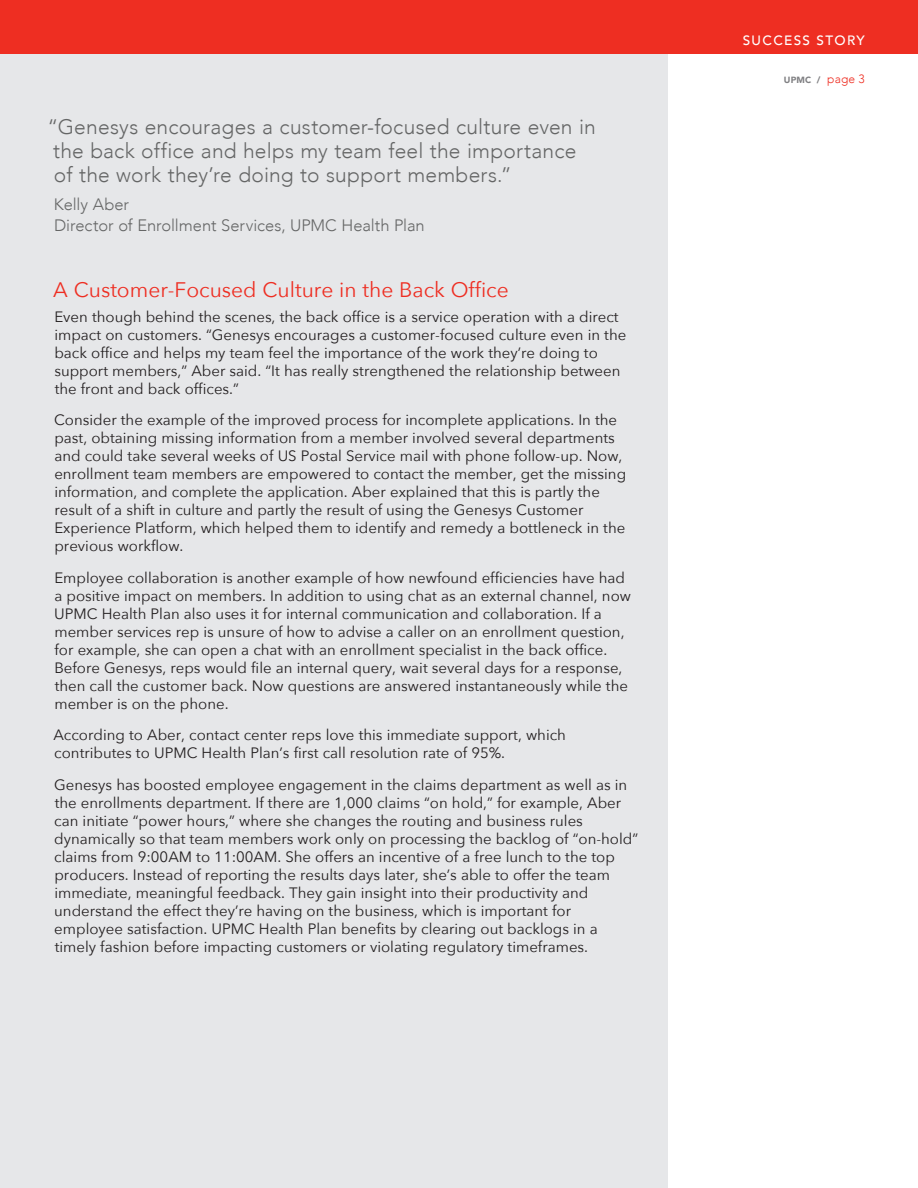
<style>
.page{position:relative;width:918px;height:1188px;background:#fff}
.page>*{position:absolute;margin:0;border:0;box-sizing:border-box;transform-origin:0 0}
.t1{font:300 21px/24px "Avenir";letter-spacing:.01em;color:#656666}
.t2{font:21px "Avenir Next";color:#ee2e22}
.t3{font:300 16.5px/21px "Avenir";letter-spacing:-.005em;color:#656666}
.t4{font:15px/18px "Avenir Next";color:#231f20}
.t5{font:500 13.5px "Avenir";letter-spacing:.1em;color:#fff}
.t6{font:900 9px "Avenir";color:#808083}
.s1{font-weight:300;font-size:12px;color:#ee2e22}
</style>
<div class="page">
<div style="left:0;top:54px;width:668px;height:1134px;background:#e6e7e9"></div>
<div style="left:0;top:0;width:918px;height:54px;background:#ee2e22"></div>
<h1 class="t1" style="left:48px;top:115px;width:550px">“Genesys encourages a customer-focused culture even in the back office and helps my team feel the importance<br>of the work they’re doing to support members.”</h1>
<p class="t3" style="left:54px;top:193px;width:372px">Kelly Aber<br>Director of Enrollment Services, UPMC Health Plan</p>
<h1 class="t2" style="left:53px;top:272px;width:457px">A Customer-Focused Culture in the Back Office</h1>
<p class="t4" style="left:54px;top:307px;width:573px">Even though behind the scenes, the back office is a service operation with a direct impact on customers. “Genesys encourages a customer-focused culture even in the back office and helps my team feel the importance of the work they’re doing to support members,” Aber said. “It has really strengthened the relationship between the front and back offices.”</p>
<p class="t4" style="left:54px;top:411px;width:574px">Consider the example of the improved process for incomplete applications. In the past, obtaining missing information from a member involved several departments and could take several weeks of US Postal Service mail with phone follow-up. Now, enrollment team members are empowered to contact the member, get the missing information, and complete the application. Aber explained that this is partly the result of a shift in culture and partly the result of using the Genesys Customer Experience Platform, which helped them to identify and remedy a bottleneck in the previous workflow.</p>
<p class="t4" style="left:54px;top:568px;width:578px">Employee collaboration is another example of how newfound efficiencies have had a positive impact on members. In addition to using chat as an external channel, now UPMC Health Plan also uses it for internal communication and collaboration. If a member services rep is unsure of how to advise a caller on an enrollment question, for example, she can open a chat with an enrollment specialist in the back office.<br>Before Genesys, reps would file an internal query, wait several days for a response, then call the customer back. Now questions are answered instantaneously while the member is on the phone.</p>
<p class="t4" style="left:53px;top:726px;width:514px">According to Aber, contact center reps love this immediate support, which contributes to UPMC Health Plan’s first call resolution rate of 95%.</p>
<p class="t4" style="left:54px;top:775px;width:586px">Genesys has boosted employee engagement in the claims department as well as in the enrollments department. If there are 1,000 claims “on hold,” for example, Aber can initiate “power hours,” where she changes the routing and business rules dynamically so that team members work only on processing the backlog of “on-hold” claims from 9:00AM to 11:00AM. She offers an incentive of a free lunch to the top producers. Instead of reporting the results days later, she’s able to offer the team immediate, meaningful feedback. They gain insight into their productivity and understand the effect they’re having on the business, which is important for employee satisfaction. UPMC Health Plan benefits by clearing out backlogs in a timely fashion before impacting customers or violating regulatory timeframes.</p>
<p class="t5" style="left:743px;top:28px;width:123px">SUCCESS STORY</p>
<p class="t6" style="left:784px;top:72px;width:82px">UPMC / <span class="s1">page 3</span></p>
</div>
